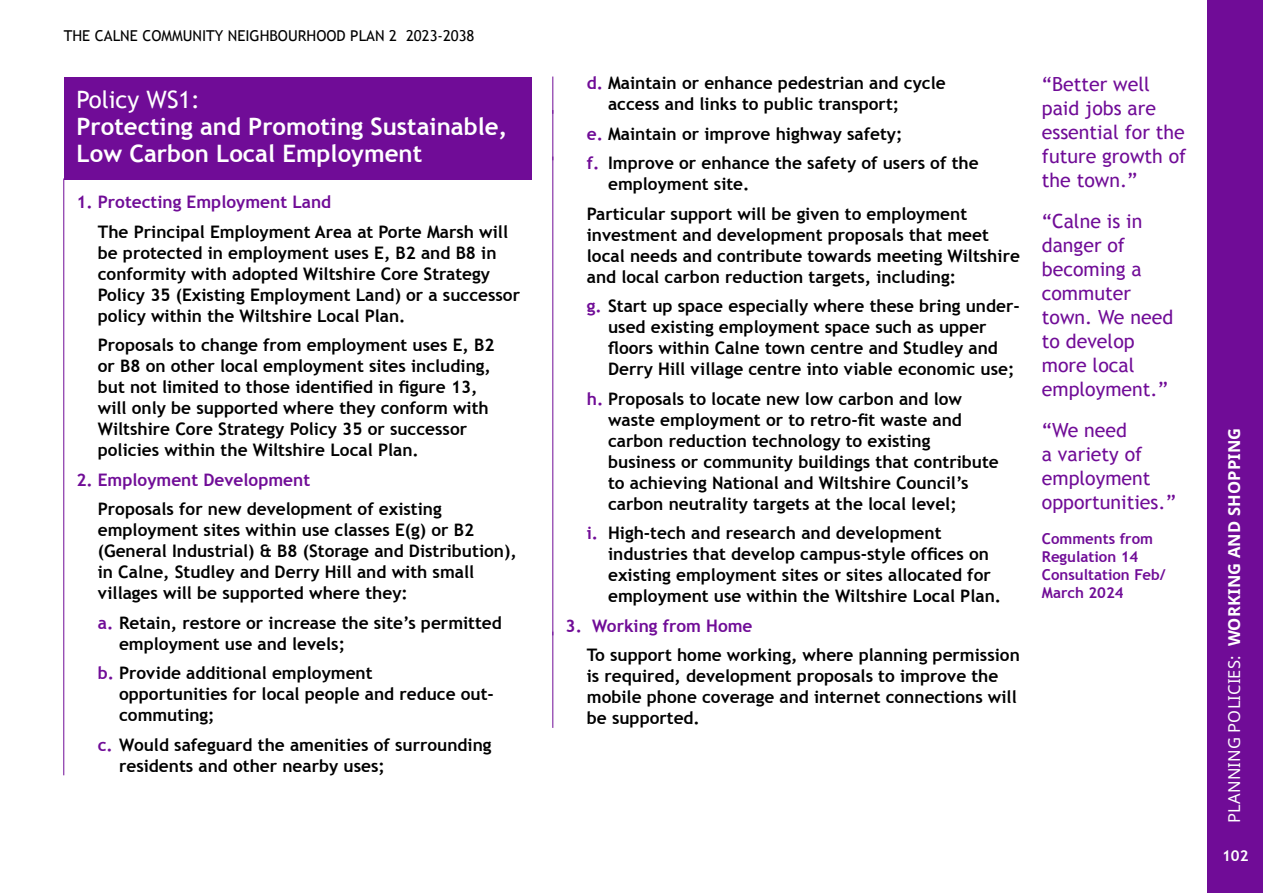
<style>
.page{position:relative;width:1263px;height:893px;background:#fff}
.page>*{position:absolute;margin:0;border:0;box-sizing:border-box;transform-origin:0 0}
.policy_title{font:700 24px/27px "Trebuchet MS";color:#fff}
.Intro{font:19.5px/24px "Trebuchet MS";color:#700c97}
.Indent_5mm{font:700 17.25px/21px "Trebuchet MS";color:#000}
.t1{font:700 17.25px "Trebuchet MS";color:#700c97}
.t2{font:700 16.5px "Noto Sans";letter-spacing:.01em;color:#fff}
.Quotes_from{font:700 15px/18px "Trebuchet MS";color:#700c97}
.t3{font:15px "Trebuchet MS";color:#000}
.t4{font:700 15px "Trebuchet MS";color:#fff}
.s1{font-weight:400}
.s2{color:#700c97}
</style>
<div class="page">
<div style="left:1208px;top:0;width:55px;height:893px;background:#700c97"></div>
<div style="left:64px;top:77px;width:467px;height:102px;background:#700c97"></div>
<hr style="left:63px;top:178px;width:1px;height:597px;background:#700c97">
<hr style="left:552px;top:77px;width:1px;height:37px;background:#700c97">
<hr style="left:552px;top:110px;width:1px;height:50px;background:#700c97">
<hr style="left:552px;top:157px;width:1px;height:478px;background:#700c97">
<hr style="left:552px;top:632px;width:1px;height:96px;background:#700c97">
<p class="t3" style="left:64px;top:27px;width:412px">THE CALNE COMMUNITY NEIGHBOURHOOD PLAN 2 2023-2038</p>
<h4 class="policy_title" style="left:77px;top:86px;width:432px"><span class="s1">Policy WS1:<br></span>Protecting and Promoting Sustainable,<br>Low Carbon Local Employment</h4>
<p class="t1" style="left:77px;top:191px;width:256px">1. Protecting Employment Land</p>
<p class="Indent_5mm" style="left:98px;top:221px;width:424px">The Principal Employment Area at Porte Marsh will be protected in employment uses E, B2 and B8 in conformity with adopted Wiltshire Core Strategy Policy 35 (Existing Employment Land) or a successor policy within the Wiltshire Local Plan.</p>
<p class="Indent_5mm" style="left:98px;top:335px;width:398px">Proposals to change from employment uses E, B2 or B8 on other local employment sites including, but not limited to those identified in figure 13, will only be supported where they conform with Wiltshire Core Strategy Policy 35 or successor policies within the Wiltshire Local Plan.</p>
<p class="t1" style="left:77px;top:469px;width:235px">2. Employment Development</p>
<p class="Indent_5mm" style="left:98px;top:499px;width:420px">Proposals for new development of existing employment sites within use classes E(g) or B2 (General Industrial) &amp; B8 (Storage and Distribution), in Calne, Studley and Derry Hill and with small villages will be supported where they:</p>
<p class="Indent_5mm" style="left:119px;top:612px;width:384px;text-indent:-21px"><span class="s2">a.</span> Retain, restore or increase the site’s permitted employment use and levels;</p>
<p class="Indent_5mm" style="left:119px;top:663px;width:376px;text-indent:-21px"><span class="s2">b.</span> Provide additional employment<br>opportunities for local people and reduce out&shy;commuting;</p>
<p class="Indent_5mm" style="left:119px;top:734px;width:374px;text-indent:-21px"><span class="s2">c.</span> Would safeguard the amenities of surrounding residents and other nearby uses;</p>
<p class="Indent_5mm" style="left:608px;top:73px;width:339px;text-indent:-21px"><span class="s2">d.</span> Maintain or enhance pedestrian and cycle access and links to public transport;</p>
<p class="Indent_5mm" style="left:587px;top:123px;width:317px"><span class="s2">e.</span> Maintain or improve highway safety;</p>
<p class="Indent_5mm" style="left:608px;top:153px;width:372px;text-indent:-21px"><span class="s2">f.</span> Improve or enhance the safety of users of the employment site.</p>
<p class="Indent_5mm" style="left:587px;top:203px;width:435px">Particular support will be given to employment investment and development proposals that meet local needs and contribute towards meeting Wiltshire and local carbon reduction targets, including:</p>
<p class="Indent_5mm" style="left:608px;top:296px;width:413px;text-indent:-21px"><span class="s2">g.</span> Start up space especially where these bring under&shy;used existing employment space such as upper floors within Calne town centre and Studley and Derry Hill village centre into viable economic use;</p>
<p class="Indent_5mm" style="left:608px;top:388px;width:392px;text-indent:-21px"><span class="s2">h.</span> Proposals to locate new low carbon and low waste employment or to retro-fit waste and carbon reduction technology to existing business or community buildings that contribute to achieving National and Wiltshire Council’s carbon neutrality targets at the local level;</p>
<p class="Indent_5mm" style="left:608px;top:523px;width:395px;text-indent:-21px"><span class="s2">i.</span> High-tech and research and development industries that develop campus-style offices on existing employment sites or sites allocated for employment use within the Wiltshire Local Plan.</p>
<p class="t1" style="left:566px;top:615px;width:188px">3. Working from Home</p>
<p class="Indent_5mm" style="left:587px;top:645px;width:434px">To support home working, where planning permission is required, development proposals to improve the mobile phone coverage and internet connections will be supported.</p>
<p class="Intro" style="left:1042px;top:72px;width:146px">“Better well paid jobs are essential for the future growth of the town.”</p>
<p class="Intro" style="left:1042px;top:209px;width:133px">“Calne is in danger of becoming a commuter town. We need to develop more local employment.”</p>
<p class="Intro" style="left:1042px;top:418px;width:136px">“We need<br>a variety of employment opportunities.”</p>
<p class="Quotes_from" style="left:1042px;top:530px;width:125px">Comments from<br>Regulation 14<br>Consultation Feb/<br>March 2024</p>
<p class="t2" style="left:1222px;top:823px;width:396px;rotate:-90deg"><span class="s1">PLANNING POLICIES:</span> WORKING AND SHOPPING</p>
<p class="t4" style="left:1222px;top:846px;width:28px">102</p>
</div>
